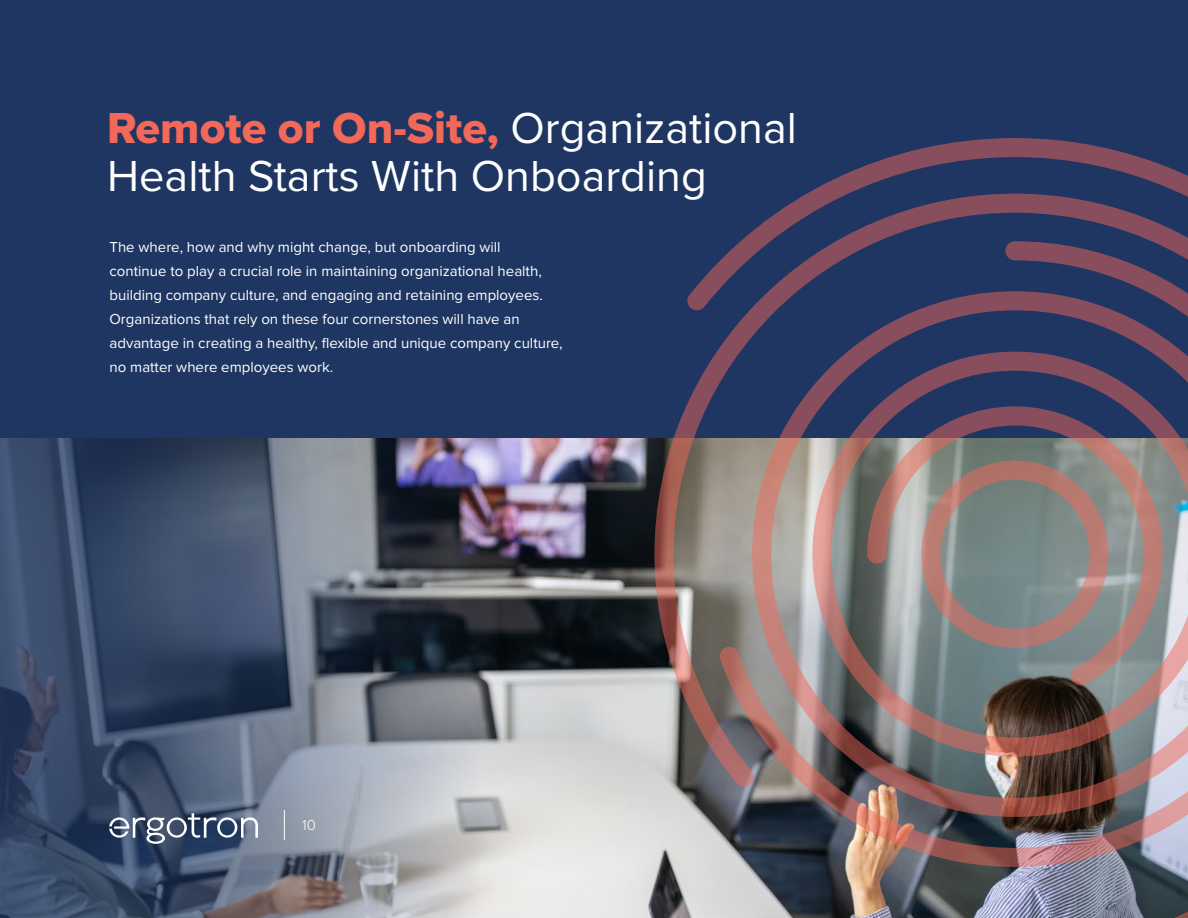
<style>
.page{position:relative;width:1188px;height:918px;background:#1f3662}
.page>*{position:absolute;margin:0;border:0;box-sizing:border-box;transform-origin:0 0}
.t1{font:45px "Proxima Nova Extrabld";color:#f26859}
.t2{font:45px "Proxima Nova";color:#fff}
.t3{font:15px/24px "Proxima Nova";color:#fff}
.t4{font:300 15px "Proxima Nova";color:#fff}
.s1{font-family:"Proxima Nova";color:#fff}
</style>
<div class="page">
<img style="left:478px;top:438px;width:209px;height:480px">
<svg style="left:0;top:438px;width:478px;height:480px;background:#576277"></svg>
<svg style="left:654px;top:405px;width:33px;height:383px;background:#866f6e"></svg>
<img style="left:687px;top:138px;width:501px;height:780px">
<svg style="left:109px;top:813px;width:149px;height:31px"></svg>
<hr style="left:284px;top:810px;width:1px;height:30px;background:#fff">
<h1 class="t1" style="left:107px;top:94px;width:691px">Remote or On-Site, <span class="s1">Organizational</span></h1>
<h1 class="t2" style="left:107px;top:142px;width:601px">Health Starts With Onboarding</h1>
<p class="t3" style="left:110px;top:234px;width:455px">The where, how and why might change, but onboarding will<br>continue to play a crucial role in maintaining organizational health, building company culture, and engaging and retaining employees.<br>Organizations that rely on these four cornerstones will have an advantage in creating a healthy, flexible and unique company culture, no matter where employees work.</p>
<p class="t4" style="left:302px;top:814px;width:15px">10</p>
</div>
